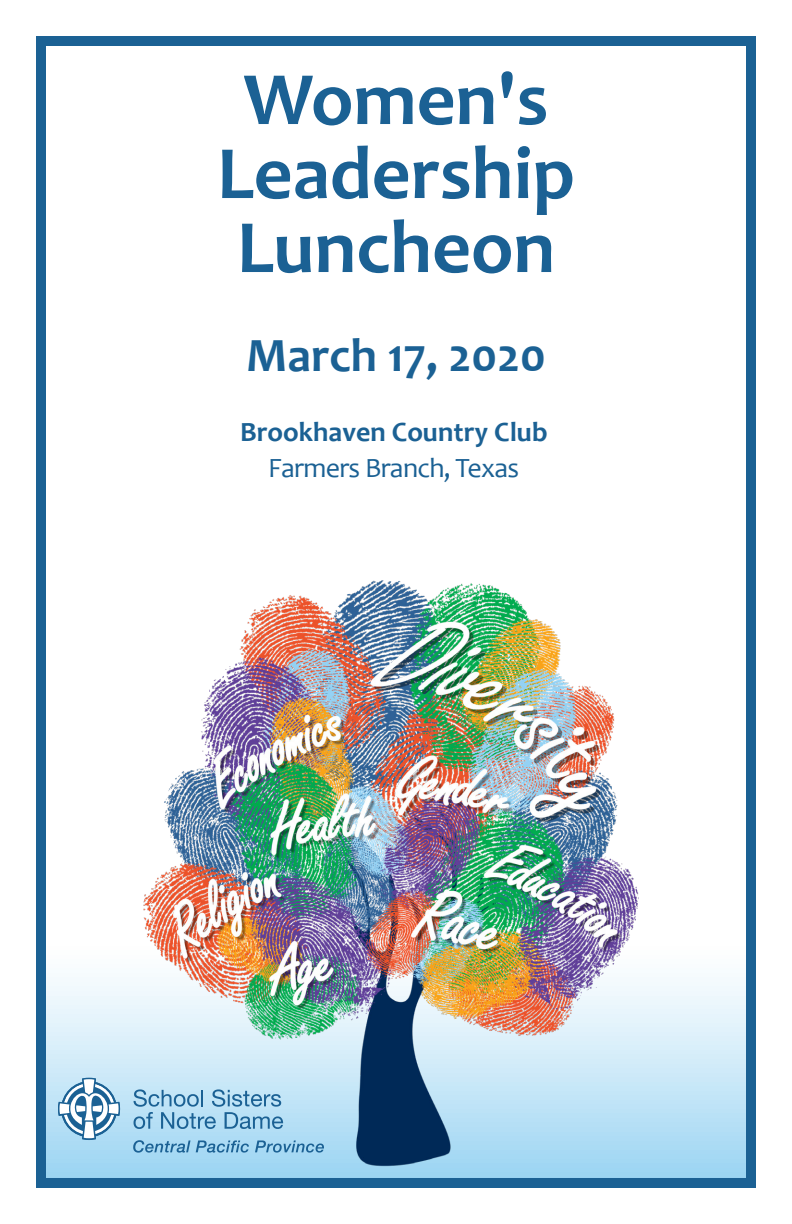
<style>
.page{position:relative;width:792px;height:1224px;background:#fff}
.page>*{position:absolute;margin:0;border:0;box-sizing:border-box;transform-origin:0 0}
.t1{font:700 76px/74px "Candara";color:#1b6194;text-align:center}
.t2{font:700 48px "Candara";color:#1b6194}
.t3{font:700 28px/36px "Candara";color:#1b6194;text-align:center}
.s1{font-weight:400}
</style>
<div class="page">
<svg style="left:47px;top:977px;width:698px;height:200px;background:#cce9f8"></svg>
<svg style="left:58px;top:1078px;width:62px;height:62px"></svg>
<svg style="left:134px;top:1089px;width:5px;height:40px"></svg>
<svg style="left:133px;top:1140px;width:6px;height:13px"></svg>
<img style="left:139px;top:580px;width:508px;height:597px">
<div style="left:36px;top:36px;width:720px;height:1152px;border:10px solid #1b6194"></div>
<p class="t1" style="left:217px;top:61px;width:360px">Women's<br>Leadership<br>Luncheon</p>
<p class="t2" style="left:246px;top:325px;width:301px">March 17, 2020</p>
<p class="t3" style="left:240px;top:413px;width:309px">Brookhaven Country Club<br><span class="s1">Farmers Branch, Texas</span></p>
</div>
